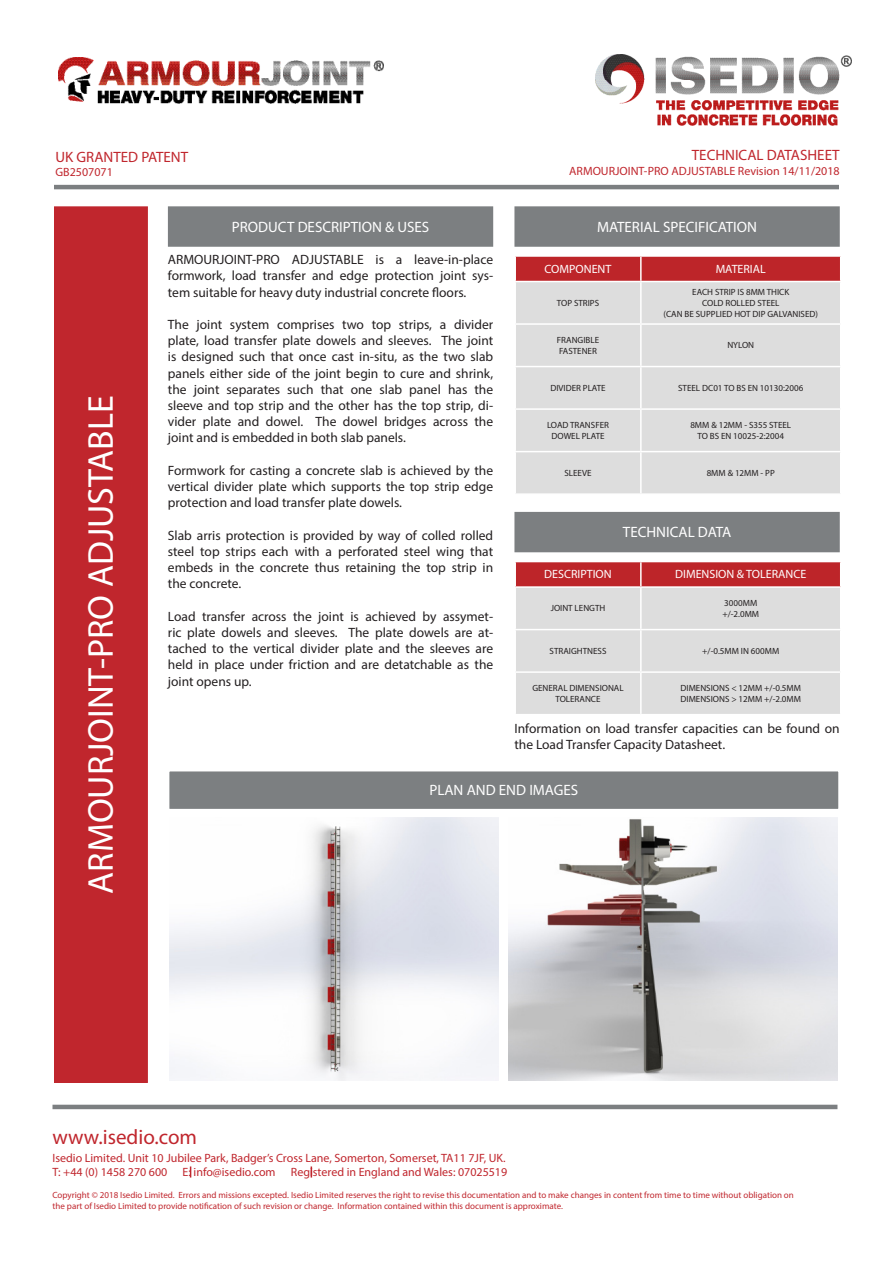
<style>
.page{position:relative;width:893px;height:1263px;background:#fff}
.page>*{position:absolute;margin:0;border:0;box-sizing:border-box;transform-origin:0 0}
.t1{font:36px "Myriad Pro";color:#fff}
.t2{font:21px "Myriad Pro";color:#c0262d}
.t3{font:15px "Myriad Pro";color:#fff}
.t4{font:15px "Myriad Pro";color:#c0262d}
.t5{font:13.5px/16.2px "Myriad Pro";color:#231f20;text-align:justify}
.t6{font:12px "Myriad Pro";color:#c0262d}
.t7{font:12px "Myriad Pro";color:#fff}
.t8{font:9px/10.8px "Myriad Pro";color:#231f20;text-align:center}
.t9{font:9px/10.8px "Myriad Pro";color:#c0262d}
</style>
<div class="page">
<div style="left:169px;top:207px;width:323px;height:39px;background:#7c7f81"></div>
<div style="left:168px;top:206px;width:325px;height:41px;border:2px solid #7c7f81"></div>
<div style="left:515px;top:207px;width:324px;height:39px;background:#7c7f81"></div>
<div style="left:514px;top:206px;width:326px;height:41px;border:2px solid #7c7f81"></div>
<div style="left:515px;top:513px;width:324px;height:38px;background:#7c7f81"></div>
<div style="left:514px;top:512px;width:326px;height:40px;border:2px solid #7c7f81"></div>
<hr style="left:52px;top:1105px;width:785px;height:4px;background:#7c7f81">
<div style="left:516px;top:282px;width:324px;height:211px;background:#ddd"></div>
<hr style="left:640px;top:282px;width:2px;height:41px;background:#fff">
<hr style="left:514px;top:323px;width:127px;height:2px;background:#fff">
<hr style="left:641px;top:323px;width:200px;height:2px;background:#fff">
<hr style="left:640px;top:325px;width:2px;height:41px;background:#fff">
<hr style="left:514px;top:366px;width:127px;height:1px;background:#fff">
<hr style="left:641px;top:366px;width:200px;height:1px;background:#fff">
<hr style="left:640px;top:367px;width:2px;height:41px;background:#fff">
<hr style="left:514px;top:408px;width:127px;height:2px;background:#fff">
<hr style="left:641px;top:408px;width:200px;height:2px;background:#fff">
<hr style="left:640px;top:410px;width:2px;height:41px;background:#fff">
<hr style="left:514px;top:451px;width:127px;height:1px;background:#fff">
<hr style="left:641px;top:451px;width:200px;height:1px;background:#fff">
<hr style="left:640px;top:452px;width:2px;height:41px;background:#fff">
<svg style="left:515px;top:256px;width:326px;height:25px;background:#c02f33"></svg>
<svg style="left:515px;top:561px;width:326px;height:153px;background:#d9c1c2"></svg>
<hr style="left:514px;top:586px;width:127px;height:2px;background:#fff">
<hr style="left:641px;top:586px;width:200px;height:2px;background:#fff">
<div style="left:169px;top:771px;width:670px;height:39px;background:#7c7f81"></div>
<div style="left:168px;top:770px;width:672px;height:40px;border:2px solid #fff"></div>
<img style="left:596px;top:55px;width:256px;height:71px">
<img style="left:58px;top:58px;width:325px;height:45px">
<hr style="left:54px;top:185px;width:785px;height:4px;background:#7c7f81">
<div style="left:55px;top:207px;width:92px;height:875px;background:#c0262d"></div>
<div style="left:54px;top:206px;width:94px;height:877px;border:2px solid #c0262d"></div>
<img style="left:169px;top:818px;width:329px;height:263px">
<img style="left:509px;top:818px;width:328px;height:263px">
<p class="t4" style="left:56px;top:148px;width:134px">UK GRANTED PATENT</p>
<p class="t6" style="left:56px;top:165px;width:59px">GB2507071</p>
<p class="t4" style="left:692px;top:146px;width:149px">TECHNICAL DATASHEET</p>
<p class="t6" style="left:569px;top:163px;width:272px">ARMOURJOINT-PRO ADJUSTABLE Revision 14/11/2018</p>
<p class="t1" style="left:79px;top:894px;width:500px;rotate:-90deg">ARMOURJOINT-PRO ADJUSTABLE</p>
<p class="t3" style="left:232px;top:217px;width:199px">PRODUCT DESCRIPTION &amp; USES</p>
<p class="t5" style="left:168px;top:251px;width:327px">ARMOURJOINT-PRO ADJUSTABLE is a leave-in-place formwork, load transfer and edge protection joint sys&shy;tem suitable for heavy duty industrial concrete floors.</p>
<p class="t5" style="left:168px;top:316px;width:327px">The joint system comprises two top strips, a divider plate, load transfer plate dowels and sleeves. The joint is designed such that once cast in-situ, as the two slab panels either side of the joint begin to cure and shrink, the joint separates such that one slab panel has the sleeve and top strip and the other has the top strip, di&shy;vider plate and dowel. The dowel bridges across the joint and is embedded in both slab panels.</p>
<p class="t5" style="left:168px;top:462px;width:327px">Formwork for casting a concrete slab is achieved by the vertical divider plate which supports the top strip edge protection and load transfer plate dowels.</p>
<p class="t5" style="left:168px;top:527px;width:327px">Slab arris protection is provided by way of colled rolled steel top strips each with a perforated steel wing that embeds in the concrete thus retaining the top strip in the concrete.</p>
<p class="t5" style="left:168px;top:608px;width:327px">Load transfer across the joint is achieved by assymet&shy;ric plate dowels and sleeves. The plate dowels are at&shy;tached to the vertical divider plate and the sleeves are held in place under friction and are detatchable as the joint opens up.</p>
<p class="t3" style="left:597px;top:217px;width:161px">MATERIAL SPECIFICATION</p>
<p class="t7" style="left:545px;top:261px;width:68px">COMPONENT</p>
<p class="t7" style="left:716px;top:261px;width:52px">MATERIAL</p>
<p class="t8" style="left:557px;top:297px;width:44px">TOP STRIPS</p>
<p class="t8" style="left:692px;top:286px;width:99px">EACH STRIP IS 8MM THICK</p>
<p class="t8" style="left:702px;top:297px;width:79px">COLD ROLLED STEEL</p>
<p class="t8" style="left:664px;top:308px;width:156px">(CAN BE SUPPLIED HOT DIP GALVANISED)</p>
<p class="t8" style="left:557px;top:334px;width:44px">FRANGIBLE</p>
<p class="t8" style="left:559px;top:345px;width:39px">FASTENER</p>
<p class="t8" style="left:727px;top:340px;width:28px">NYLON</p>
<p class="t8" style="left:550px;top:382px;width:57px">DIVIDER PLATE</p>
<p class="t8" style="left:678px;top:382px;width:127px">STEEL DC01 TO BS EN 10130:2006</p>
<p class="t8" style="left:547px;top:419px;width:63px">LOAD TRANSFER</p>
<p class="t8" style="left:551px;top:430px;width:55px">DOWEL PLATE</p>
<p class="t8" style="left:690px;top:419px;width:102px">8MM &amp; 12MM - S355 STEEL</p>
<p class="t8" style="left:697px;top:430px;width:88px">TO BS EN 10025-2:2004</p>
<p class="t8" style="left:564px;top:467px;width:29px">SLEEVE</p>
<p class="t8" style="left:707px;top:467px;width:70px">8MM &amp; 12MM - PP</p>
<p class="t3" style="left:623px;top:523px;width:110px">TECHNICAL DATA</p>
<p class="t7" style="left:544px;top:567px;width:69px">DESCRIPTION</p>
<p class="t7" style="left:675px;top:567px;width:133px">DIMENSION &amp; TOLERANCE</p>
<p class="t8" style="left:551px;top:603px;width:56px">JOINT LENGTH</p>
<p class="t8" style="left:724px;top:597px;width:34px">3000MM</p>
<p class="t8" style="left:722px;top:608px;width:38px">+/-2.0MM</p>
<p class="t8" style="left:550px;top:645px;width:58px">STRAIGHTNESS</p>
<p class="t8" style="left:702px;top:645px;width:78px">+/-0.5MM IN 600MM</p>
<p class="t8" style="left:532px;top:682px;width:93px">GENERAL DIMENSIONAL<br>TOLERANCE</p>
<p class="t8" style="left:681px;top:682px;width:122px">DIMENSIONS &lt; 12MM +/-0.5MM</p>
<p class="t8" style="left:681px;top:693px;width:122px">DIMENSIONS &gt; 12MM +/-2.0MM</p>
<p class="t5" style="left:514px;top:720px;width:327px">Information on load transfer capacities can be found on the Load Transfer Capacity Datasheet.</p>
<p class="t3" style="left:429px;top:781px;width:150px">PLAN AND END IMAGES</p>
<p class="t2" style="left:52px;top:1124px;width:146px">www.isedio.com</p>
<p class="t6" style="left:52px;top:1150px;width:455px">Isedio Limited. Unit 10 Jubilee Park, Badger’s Cross Lane, Somerton, Somerset, TA11 7JF, UK.</p>
<p class="t6" style="left:52px;top:1164px;width:116px">T: +44 (0) 1458 270 600</p>
<p class="t6" style="left:183px;top:1164px;width:95px">E: info@isedio.com</p>
<p class="t6" style="left:291px;top:1164px;width:218px">Registered in England and Wales: 07025519</p>
<p class="t9" style="left:52px;top:1189px;width:743px">Copyright © 2018 Isedio Limited. Errors and missions excepted. Isedio Limited reserves the right to revise this documentation and to make changes in content from time to time without obligation on the part of Isedio Limited to provide notification of such revision or change. Information contained within this document is approximate.</p>
</div>
